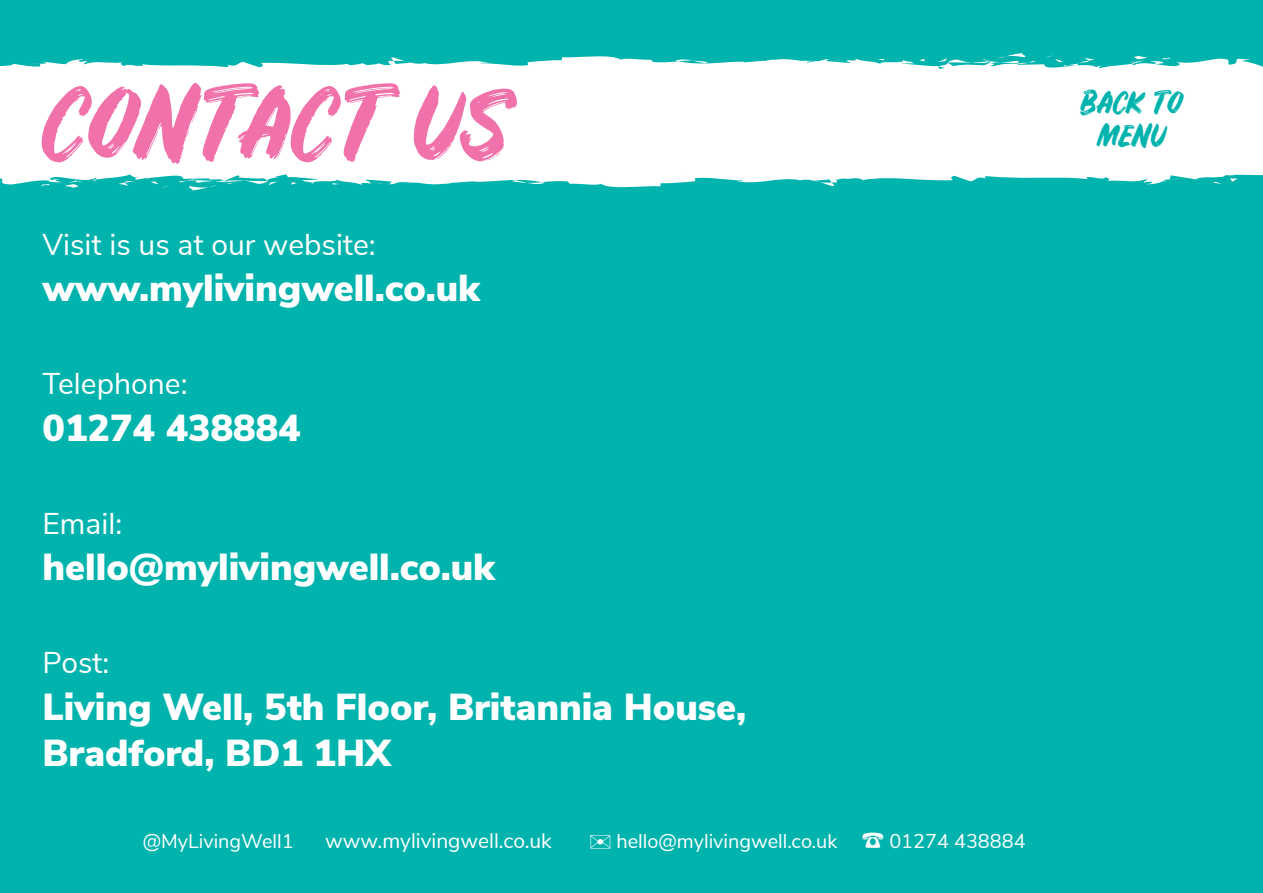
<style>
.page{position:relative;width:1263px;height:893px;background:#00b3ad}
.page>*{position:absolute;margin:0;border:0;box-sizing:border-box;transform-origin:0 0}
.t1{font:91.5px "Rustico";color:#f171ab}
.t2{font:900 37.5px/46.5px "Nunito Sans";color:#fff}
.t3{font:30px "Nunito Sans";color:#fff}
.t4{font:28.5px/33px "Rustico";color:#00b3ad;text-align:center}
.t5{font:19.95px "Nunito Sans";color:#fff}
.s1{font-size:21px}
</style>
<div class="page">
<svg style="left:1011px;top:53px;width:13px;height:2px"></svg>
<svg style="left:0;top:55px;width:1263px;height:134px;background:#e0f5f5"></svg>
<svg style="left:1185px;top:155px;width:10px;height:3px"></svg>
<svg style="left:924px;top:93px;width:9px;height:3px"></svg>
<svg style="left:652px;top:154px;width:6px;height:2px"></svg>
<svg style="left:331px;top:183px;width:10px;height:2px"></svg>
<svg style="left:368px;top:180px;width:43px;height:7px"></svg>
<svg style="left:332px;top:165px;width:39px;height:8px"></svg>
<svg style="left:667px;top:165px;width:3px;height:6px"></svg>
<svg style="left:811px;top:148px;width:24px;height:7px"></svg>
<svg style="left:1228px;top:96px;width:8px;height:2px"></svg>
<svg style="left:1109px;top:91px;width:13px;height:4px"></svg>
<svg style="left:1005px;top:95px;width:14px;height:5px"></svg>
<svg style="left:178px;top:144px;width:145px;height:46px"></svg>
<svg style="left:675px;top:57px;width:210px;height:29px;background:#d9f3f2"></svg>
<svg style="left:420px;top:157px;width:86px;height:27px;background:#effafa"></svg>
<h1 class="t1" style="left:43px;top:69px;width:469px">CONTACT US</h1>
<p class="t4" style="left:1081px;top:86px;width:103px">BACK TO<br>MENU</p>
<p class="t3" style="left:43px;top:222px;width:335px">Visit is us at our website:</p>
<p class="t2" style="left:43px;top:263px;width:439px">www.mylivingwell.co.uk</p>
<p class="t3" style="left:43px;top:362px;width:147px">Telephone:</p>
<p class="t2" style="left:43px;top:403px;width:260px">01274 438884</p>
<p class="t3" style="left:43px;top:501px;width:81px">Email:</p>
<p class="t2" style="left:43px;top:542px;width:454px">hello@mylivingwell.co.uk</p>
<p class="t3" style="left:43px;top:641px;width:68px">Post:</p>
<p class="t2" style="left:43px;top:682px;width:705px">Living Well, 5th Floor, Britannia House,<br>Bradford, BD1 1HX</p>
<p class="t5" style="left:143px;top:826px;width:152px">@MyLivingWell1</p>
<p class="t5" style="left:325px;top:826px;width:702px"><span class="s1">www.mylivingwell.co.uk</span> ✉ hello@mylivingwell.co.uk ☎ 01274 438884</p>
</div>
